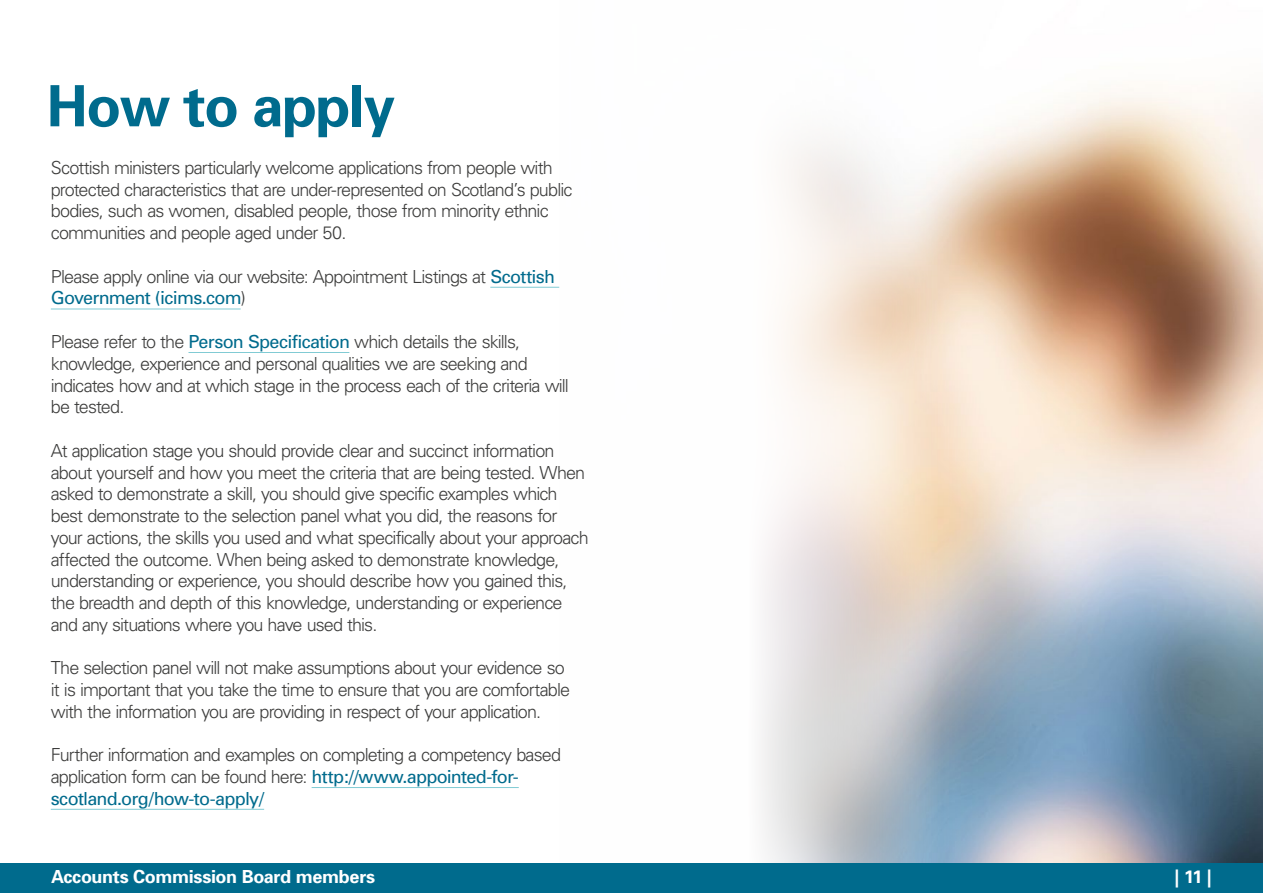
<style>
.page{position:relative;width:1263px;height:893px;background:#fff}
.page>*{position:absolute;margin:0;border:0;box-sizing:border-box;transform-origin:0 0}
.AS-P01-Chapter_head{font:700 57px "Univers";letter-spacing:-.025em;color:#006b8d}
.AS-P06-Body_text{font:300 18px/21.8px "Univers LT Pro 45";letter-spacing:-.05em;color:#3c3c3b}
.t1{font:700 18px "Univers";letter-spacing:-.02em;color:#fff}
.s1{font-family:"Univers";font-weight:400;color:#006b8d}
</style>
<div class="page">
<hr style="left:490px;top:287px;width:69px;height:1px;background:#81cbd4">
<hr style="left:51px;top:309px;width:190px;height:1px;background:#81cbd4">
<hr style="left:188px;top:352px;width:161px;height:1px;background:#81cbd4">
<hr style="left:312px;top:787px;width:207px;height:1px;background:#81cbd4">
<hr style="left:51px;top:809px;width:213px;height:1px;background:#81cbd4">
<img style="left:559px;top:87px;width:704px;height:776px">
<div style="left:0;top:863px;width:1263px;height:30px;background:#006b8d"></div>
<h2 class="AS-P01-Chapter_head" style="left:47px;top:72px;width:350px">How to apply</h2>
<p class="AS-P06-Body_text" style="left:51px;top:156px;width:523px">Scottish ministers particularly welcome applications from people with protected characteristics that are under-represented on Scotland’s public bodies, such as women, disabled people, those from minority ethnic communities and people aged under 50.</p>
<p class="AS-P06-Body_text" style="left:51px;top:265px;width:506px">Please apply online via our website: Appointment Listings at <span class="s1">Scottish<br>Government (icims.com</span>)</p>
<p class="AS-P06-Body_text" style="left:51px;top:330px;width:520px">Please refer to the <span class="s1">Person Specification</span> which details the skills, knowledge, experience and personal qualities we are seeking and indicates how and at which stage in the process each of the criteria will be tested.</p>
<p class="AS-P06-Body_text" style="left:51px;top:439px;width:539px">At application stage you should provide clear and succinct information about yourself and how you meet the criteria that are being tested. When asked to demonstrate a skill, you should give specific examples which best demonstrate to the selection panel what you did, the reasons for your actions, the skills you used and what specifically about your approach affected the outcome. When being asked to demonstrate knowledge, understanding or experience, you should describe how you gained this, the breadth and depth of this knowledge, understanding or experience and any situations where you have used this.</p>
<p class="AS-P06-Body_text" style="left:51px;top:656px;width:521px">The selection panel will not make assumptions about your evidence so it is important that you take the time to ensure that you are comfortable with the information you are providing in respect of your application.</p>
<p class="AS-P06-Body_text" style="left:51px;top:743px;width:512px">Further information and examples on completing a competency based application form can be found here: <span class="s1">http://www.appointed-for&shy;scotland.org/how-to-apply/</span></p>
<p class="t1" style="left:51px;top:866px;width:326px">Accounts Commission Board members</p>
<p class="t1" style="left:1174px;top:866px;width:39px">| 11 |</p>
</div>
